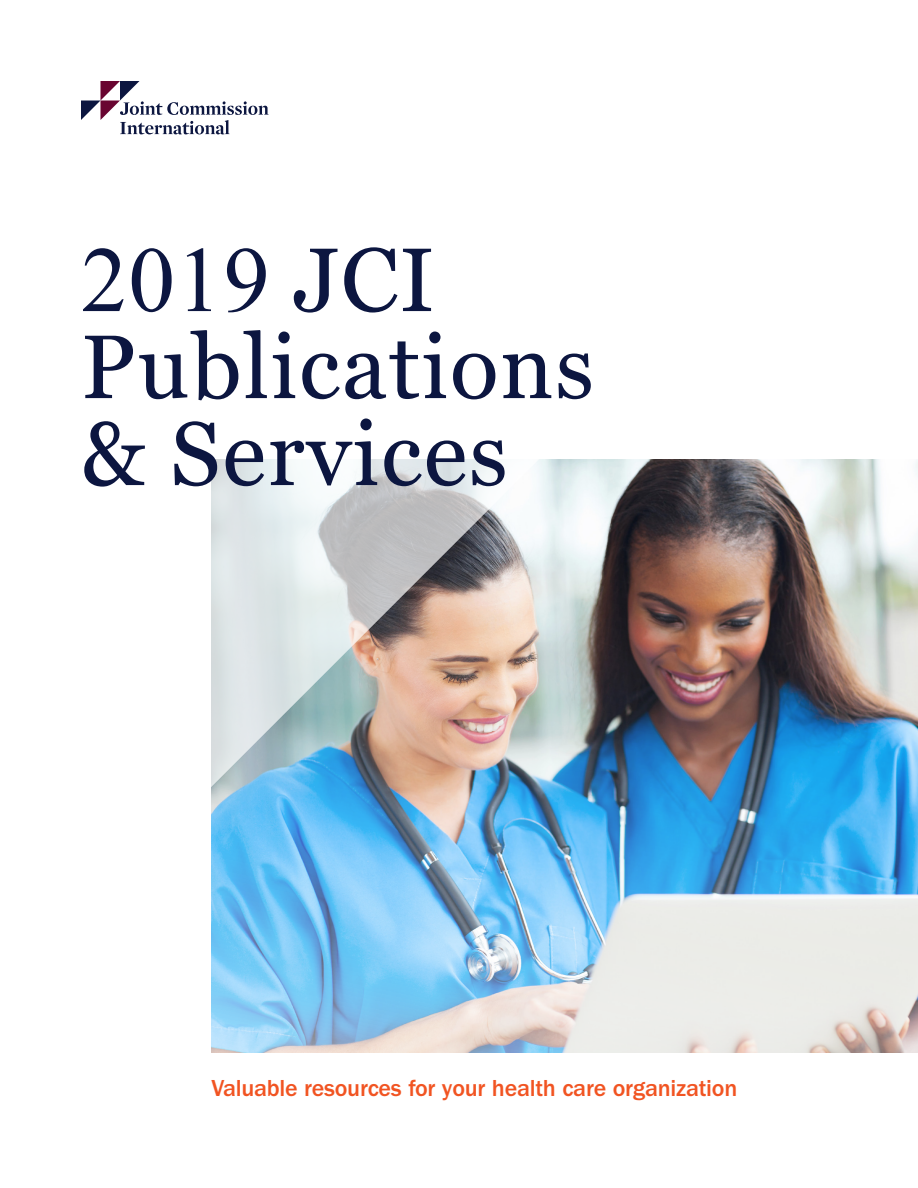
<style>
.page{position:relative;width:918px;height:1188px;background:#fff}
.page>*{position:absolute;margin:0;border:0;box-sizing:border-box;transform-origin:0 0}
._60pt_Headline{font:93px "Times New Roman";color:#0c1640}
._60pt_Headline-2{font:90px/87px "Georgia";letter-spacing:.02em;color:#0c1640}
._16pt_Subhead{font:500 24px "ITC Franklin Gothic Std";letter-spacing:-.01em;color:#f15422}
.s1{font-family:"Georgia";font-size:90px}
</style>
<div class="page">
<svg style="left:81px;top:81px;width:188px;height:53px"></svg>
<img style="left:212px;top:459px;width:706px;height:594px">
<img style="left:211px;top:459px;width:332px;height:330px">
<p class="_60pt_Headline" style="left:81px;top:217px;width:355px">2019 <span class="s1">JCI</span></p>
<p class="_60pt_Headline-2" style="left:81px;top:320px;width:515px">Publications &amp; Services</p>
<p class="_16pt_Subhead" style="left:212px;top:1075px;width:527px">Valuable resources for your health care organization</p>
</div>
